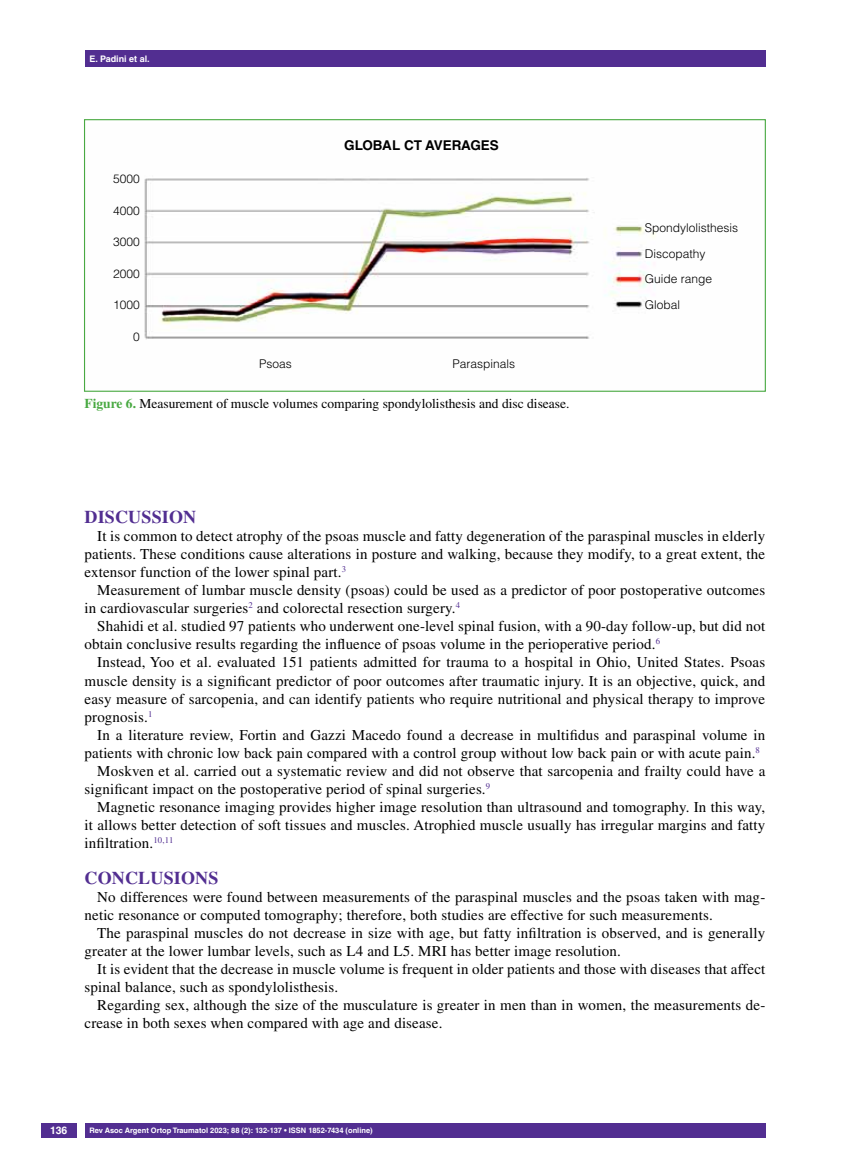
<style>
.page{position:relative;width:851px;height:1170px;background:#fff}
.page>*{position:absolute;margin:0;border:0;box-sizing:border-box;transform-origin:0 0}
.t1{font:700 18px "Times LT Std";letter-spacing:.01em;color:#522e91}
.t2{font:15px/18px "Times LT Std";letter-spacing:.01em;color:#000}
.t3{font:13.5px "Times LT Std";color:#000}
.t4{font:700 13.5px "Helvetica LT Std";color:#000}
.t5{font:300 12px/25.5px "Helvetica LT Std";color:#000}
.t6{font:700 10.5px "Helvetica LT Std";color:#fff}
.t7{font:700 9px "Helvetica LT Std";color:#fff}
.t8{font:700 7.5px "Helvetica LT Std";color:#fff}
.s1{font-weight:700;color:#49a942}
</style>
<div class="page">
<div style="left:41px;top:1123px;width:36px;height:14px;background:#522e91"></div>
<div style="left:85px;top:50px;width:680px;height:17px;background:#522e91"></div>
<div style="left:85px;top:1123px;width:680px;height:14px;background:#522e91"></div>
<img style="left:144px;top:178px;width:511px;height:162px">
<div style="left:84px;top:119px;width:681px;height:273px;border:1px solid #49a942"></div>
<p class="t7" style="left:89px;top:53px;width:62px">E. Padini et al.</p>
<p class="t5" style="left:113px;top:166px;width:28px">5000</p>
<p class="t5" style="left:113px;top:197px;width:28px">4000</p>
<p class="t5" style="left:113px;top:229px;width:28px">3000</p>
<p class="t5" style="left:113px;top:260px;width:28px">2000</p>
<p class="t5" style="left:113px;top:292px;width:28px">1000</p>
<p class="t5" style="left:133px;top:323px;width:8px">0</p>
<p class="t4" style="left:344px;top:137px;width:155px">GLOBAL CT AVERAGES</p>
<p class="t5" style="left:259px;top:351px;width:34px">Psoas</p>
<p class="t5" style="left:452px;top:351px;width:64px">Paraspinals</p>
<p class="t3" style="left:84px;top:395px;width:486px"><span class="s1">Figure 6.</span> Measurement of muscle volumes comparing spondylolisthesis and disc disease.</p>
<p class="t5" style="left:644px;top:215px;width:95px">Spondylolisthesis<br>Discopathy<br>Guide range<br>Global</p>
<p class="t1" style="left:84px;top:506px;width:113px">DISCUSSION</p>
<p class="t2" style="left:84px;top:527px;width:682px;text-align:justify;text-indent:13px">It is common to detect atrophy of the psoas muscle and fatty degeneration of the paraspinal muscles in elderly patients. These conditions cause alterations in posture and walking, because they modify, to a great extent, the extensor function of the lower spinal part.<sup>3</sup></p>
<p class="t2" style="left:84px;top:581px;width:682px;text-indent:13px">Measurement of lumbar muscle density (psoas) could be used as a predictor of poor postoperative outcomes in cardiovascular surgeries<sup>2</sup> and colorectal resection surgery.<sup>4</sup></p>
<p class="t2" style="left:84px;top:617px;width:682px;text-indent:13px">Shahidi et al. studied 97 patients who underwent one-level spinal fusion, with a 90-day follow-up, but did not obtain conclusive results regarding the influence of psoas volume in the perioperative period.<sup>6</sup></p>
<p class="t2" style="left:84px;top:653px;width:682px;text-align:justify;text-indent:13px">Instead, Yoo et al. evaluated 151 patients admitted for trauma to a hospital in Ohio, United States. Psoas muscle density is a significant predictor of poor outcomes after traumatic injury. It is an objective, quick, and easy measure of sarcopenia, and can identify patients who require nutritional and physical therapy to improve prognosis.<sup>1</sup></p>
<p class="t2" style="left:97px;top:725px;width:669px">In a literature review, Fortin and Gazzi Macedo found a decrease in multifidus and paraspinal volume in</p>
<p class="t2" style="left:84px;top:743px;width:676px">patients with chronic low back pain compared with a control group without low back pain or with acute pain.<sup>8</sup></p>
<p class="t2" style="left:97px;top:761px;width:669px">Moskven et al. carried out a systematic review and did not observe that sarcopenia and frailty could have a</p>
<p class="t2" style="left:84px;top:779px;width:407px">significant impact on the postoperative period of spinal surgeries.<sup>9</sup></p>
<p class="t2" style="left:97px;top:797px;width:669px">Magnetic resonance imaging provides higher image resolution than ultrasound and tomography. In this way,</p>
<p class="t2" style="left:84px;top:815px;width:682px">it allows better detection of soft tissues and muscles. Atrophied muscle usually has irregular margins and fatty</p>
<p class="t2" style="left:84px;top:833px;width:90px">infiltration.<sup>10,11</sup></p>
<p class="t1" style="left:84px;top:866px;width:135px">CONCLUSIONS</p>
<p class="t2" style="left:84px;top:887px;width:682px;text-indent:13px">No differences were found between measurements of the paraspinal muscles and the psoas taken with mag&shy;netic resonance or computed tomography; therefore, both studies are effective for such measurements.</p>
<p class="t2" style="left:84px;top:923px;width:682px;text-indent:13px">The paraspinal muscles do not decrease in size with age, but fatty infiltration is observed, and is generally greater at the lower lumbar levels, such as L4 and L5. MRI has better image resolution.</p>
<p class="t2" style="left:84px;top:959px;width:682px;text-indent:13px">It is evident that the decrease in muscle volume is frequent in older patients and those with diseases that affect spinal balance, such as spondylolisthesis.</p>
<p class="t2" style="left:84px;top:995px;width:682px;text-indent:13px">Regarding sex, although the size of the musculature is greater in men than in women, the measurements de&shy;crease in both sexes when compared with age and disease.</p>
<p class="t6" style="left:50px;top:1124px;width:19px">136</p>
<p class="t8" style="left:90px;top:1125px;width:284px">Rev Asoc Argent Ortop Traumatol 2023; 88 (2): 132-137 • ISSN 1852-7434 (online)</p>
</div>
